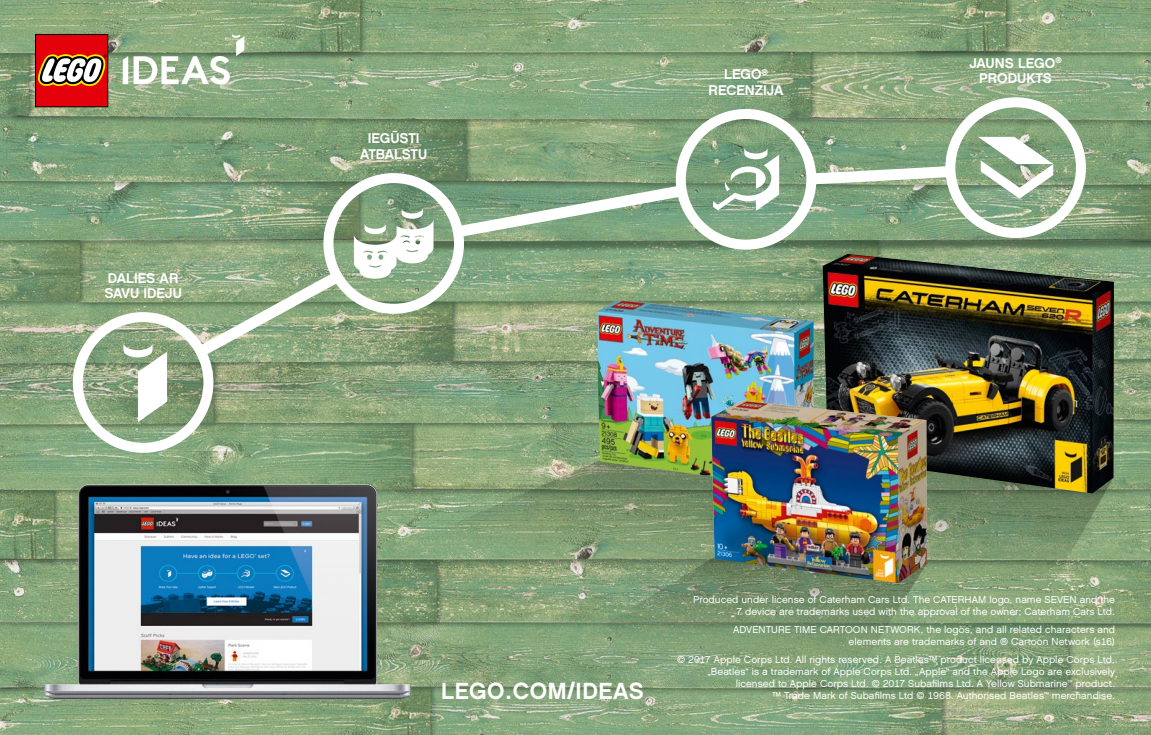
<style>
.page{position:relative;width:1151px;height:735px;background:#fff}
.page>*{position:absolute;margin:0;border:0;box-sizing:border-box;transform-origin:0 0}
.t1{font:700 23.3px "LEGO Chalet 60";letter-spacing:.025em;color:#fff}
.t2{font:700 14.1px/15.4px "LEGO Chalet 60";color:#fff;text-align:center}
.t3{font:10px/12px "LEGO Chalet 60";color:#fff;text-align:right}
</style>
<div class="page">
<img style="left:0;top:0;width:1151px;height:734px">
<svg style="left:123px;top:56px;width:5px;height:28px"></svg>
<svg style="left:134px;top:34px;width:110px;height:50px"></svg>
<svg style="left:35px;top:34px;width:73px;height:73px"></svg>
<svg style="left:442px;top:457px;width:269px;height:268px"></svg>
<svg style="left:476px;top:556px;width:338px;height:176px"></svg>
<svg style="left:814px;top:493px;width:300px;height:241px"></svg>
<img style="left:823px;top:254px;width:291px;height:239px">
<img style="left:598px;top:300px;width:215px;height:184px">
<img style="left:711px;top:400px;width:216px;height:182px">
<svg style="left:446px;top:177px;width:251px;height:67px"></svg>
<svg style="left:713px;top:148px;width:66px;height:63px"></svg>
<div style="left:676px;top:109px;width:140px;height:140px;border:10px solid #fff;border-radius:50%"></div>
<div style="left:945px;top:97px;width:141px;height:141px;border:10px solid #fff;border-radius:50%"></div>
<svg style="left:798px;top:160px;width:165px;height:30px"></svg>
<svg style="left:978px;top:137px;width:75px;height:61px"></svg>
<img style="left:0;top:417px;width:442px;height:316px">
<svg style="left:123px;top:343px;width:44px;height:79px"></svg>
<div style="left:73px;top:312px;width:140px;height:140px;border:10px solid #fff;border-radius:50%"></div>
<div style="left:323px;top:173px;width:141px;height:140px;border:10px solid #fff;border-radius:50%"></div>
<svg style="left:185px;top:208px;width:248px;height:158px"></svg>
<h2 class="t2" style="left:104px;top:269px;width:79px;text-align:left">DALIES AR<br>SAVU IDEJU</h2>
<h2 class="t2" style="left:360px;top:131px;width:69px">IEGŪSTI<br>ATBALSTU</h2>
<h2 class="t2" style="left:709px;top:66px;width:76px">LEGO<sup>®<br></sup>RECENZIJA</h2>
<h2 class="t2" style="left:969px;top:55px;width:94px">JAUNS LEGO<sup>®<br></sup>PRODUKTS</h2>
<h1 class="t1" style="left:441px;top:675px;width:204px">LEGO.COM/IDEAS</h1>
<p class="t3" style="left:693px;top:593px;width:423px">Produced under license of Caterham Cars Ltd. The CATERHAM logo, name SEVEN and the<br>7 device are trademarks used with the approval of the owner; Caterham Cars Ltd.</p>
<p class="t3" style="left:733px;top:623px;width:383px">ADVENTURE TIME CARTOON NETWORK, the logos, and all related characters and elements are trademarks of and ® Cartoon Network (s16)</p>
<p class="t3" style="left:677px;top:653px;width:439px">© 2017 Apple Corps Ltd. All rights reserved. A Beatles™ product licensed by Apple Corps Ltd. „Beatles“ is a trademark of Apple Corps Ltd. „Apple“ and the Apple Logo are exclusively licensed to Apple Corps Ltd. © 2017 Subafilms Ltd. A Yellow Submarine<sup>™</sup> product.<br>™ Trade Mark of Subafilms Ltd © 1968. Authorised Beatles<sup>™</sup> merchandise.</p>
</div>
